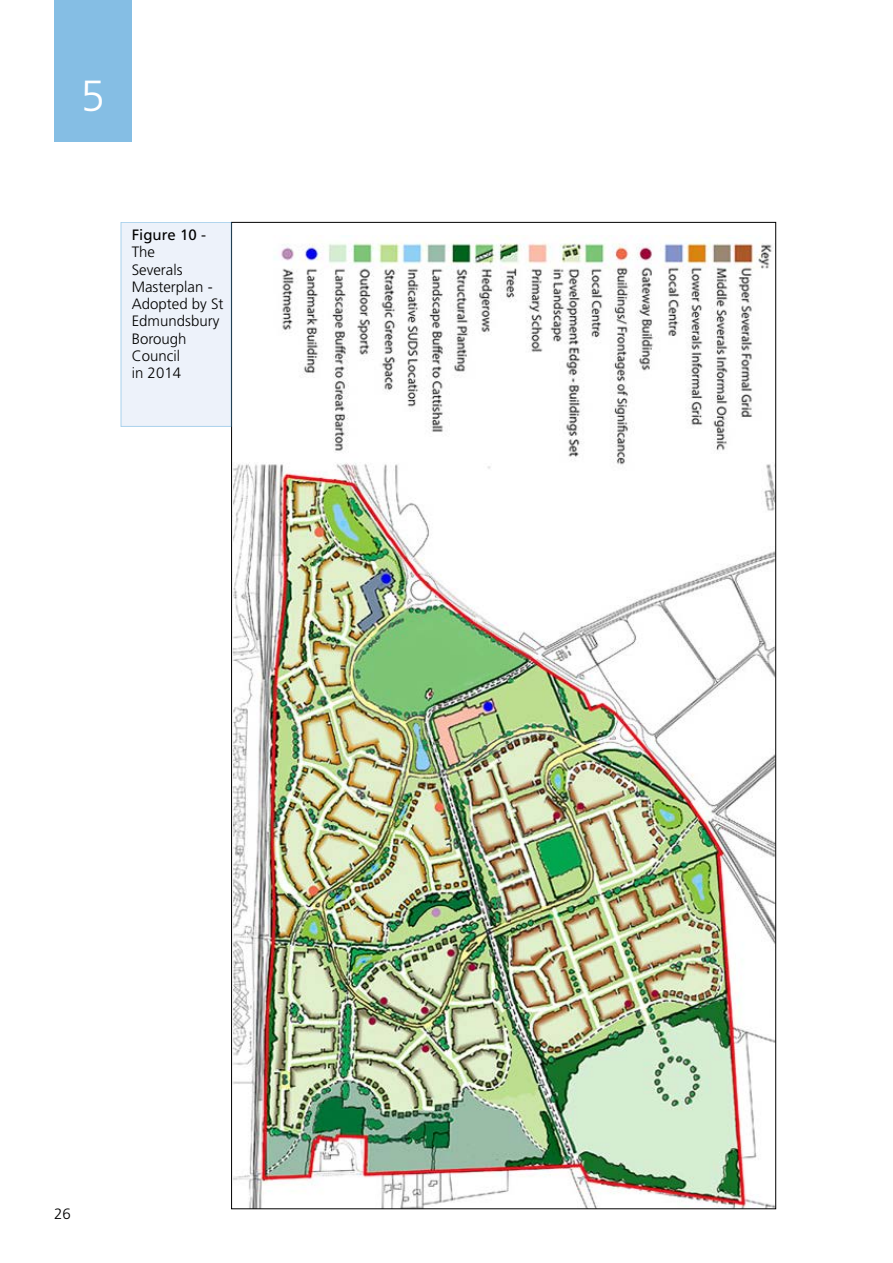
<style>
.page{position:relative;width:893px;height:1263px;background:#fff}
.page>*{position:absolute;margin:0;border:0;box-sizing:border-box;transform-origin:0 0}
.t1{font:300 43.5px "Frutiger";color:#fff}
.t2{font:300 15px/17.2px "Frutiger";color:#000}
.t3{font:15px "Frutiger";color:#000}
</style>
<div class="page">
<div style="left:54px;top:0;width:78px;height:142px;background:#85bee4"></div>
<img style="left:233px;top:236px;width:541px;height:971px">
<div style="left:121px;top:222px;width:110px;height:205px;background:#edf2fa"></div>
<h1 class="t1" style="left:81px;top:71px;width:26px">5</h1>
<p class="t3" style="left:132px;top:226px;width:76px">Figure 10 -</p>
<p class="t2" style="left:132px;top:243px;width:93px">The<br>Severals<br>Masterplan -<br>Adopted by St<br>Edmundsbury<br>Borough<br>Council<br>in 2014</p>
<p class="t2" style="left:54px;top:1205px;width:18px">26</p>
</div>
